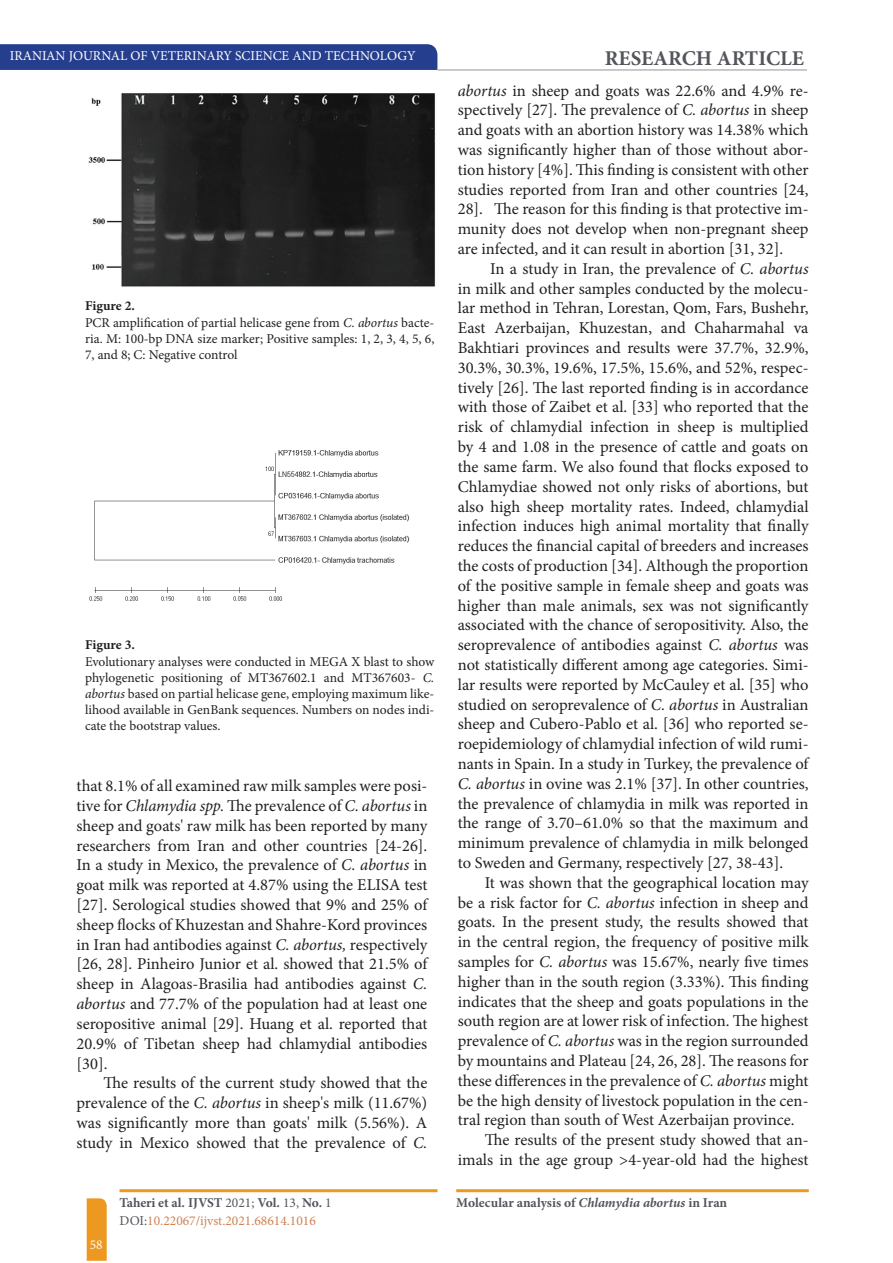
<style>
.page{position:relative;width:893px;height:1263px;background:#fff}
.page>*{position:absolute;margin:0;border:0;box-sizing:border-box;transform-origin:0 0}
.t1{font:700 21px "Minion Pro";color:#53555c}
.t2{font:16.5px/19.8px "Minion Pro";color:#231f20;text-align:justify}
.t3{font:13.5px/16.2px "Minion Pro";color:#231f20}
.t4{font:13.5px/18px "Minion Pro";color:#ce8253}
.t5{font:13.5px "Minion Pro";color:#fff}
.t6{font:700 13.5px "Minion Pro";color:#53555c}
.t7{font:700 13.5px "Minion Pro";color:#231f20}
.s1{font-weight:700}
.s2{font-style:italic}
.s3{font-weight:700;color:#53555c}
.s4{color:#53555c}
</style>
<div class="page">
<svg style="left:0;top:44px;width:438px;height:26px;background:#27418f"></svg>
<hr style="left:437px;top:69px;width:370px;height:2px;background:#b6b8b9">
<svg style="left:87px;top:1198px;width:20px;height:63px"></svg>
<hr style="left:120px;top:1189px;width:317px;height:3px;background:#ec9821">
<hr style="left:456px;top:1189px;width:353px;height:3px;background:#ec9821">
<img style="left:88px;top:93px;width:348px;height:194px">
<img style="left:89px;top:450px;width:321px;height:151px">
<p class="t5" style="left:10px;top:47px;width:407px">IRANIAN JOURNAL OF VETERINARY SCIENCE AND TECHNOLOGY</p>
<p class="t1" style="left:605px;top:43px;width:201px">RESEARCH ARTICLE</p>
<p class="t3" style="left:85px;top:298px;width:351px"><span class="s1">Figure 2.<br></span>PCR amplification of partial helicase gene from <span class="s2">C. abortus</span> bacte&shy;ria. M: 100-bp DNA size marker; Positive samples: 1, 2, 3, 4, 5, 6, 7, and 8; C: Negative control</p>
<p class="t7" style="left:85px;top:636px;width:51px">Figure 3.</p>
<p class="t3" style="left:85px;top:653px;width:351px;text-align:justify">Evolutionary analyses were conducted in MEGA X blast to show phylogenetic positioning of MT367602.1 and MT367603- <span class="s2">C. abortus</span> based on partial helicase gene, employing maximum like&shy;lihood available in GenBank sequences. Numbers on nodes indi&shy;cate the bootstrap values.</p>
<p class="t2" style="left:77px;top:776px;width:352px">that 8.1% of all examined raw milk samples were posi&shy;tive for <span class="s2">Chlamydia spp.</span> The prevalence of <span class="s2">C. abortus</span> in sheep and goats' raw milk has been reported by many researchers from Iran and other countries [24-26].<br>In a study in Mexico, the prevalence of <span class="s2">C. abortus</span> in goat milk was reported at 4.87% using the ELISA test [27]. Serological studies showed that 9% and 25% of sheep flocks of Khuzestan and Shahre-Kord provinces in Iran had antibodies against <span class="s2">C. abortus,</span> respectively [26, 28]. Pinheiro Junior et al. showed that 21.5% of sheep in Alagoas-Brasilia had antibodies against <span class="s2">C. abortus</span> and 77.7% of the population had at least one seropositive animal [29]. Huang et al. reported that 20.9% of Tibetan sheep had chlamydial antibodies [30].</p>
<p class="t2" style="left:77px;top:1073px;width:352px;text-indent:27px">The results of the current study showed that the prevalence of the <span class="s2">C. abortus</span> in sheep's milk (11.67%) was significantly more than goats' milk (5.56%). A study in Mexico showed that the prevalence of <span class="s2">C.</span></p>
<p class="t2" style="left:458px;top:81px;width:352px"><span class="s2">abortus</span> in sheep and goats was 22.6% and 4.9% re&shy;spectively [27]. The prevalence of <span class="s2">C. abortus</span> in sheep and goats with an abortion history was 14.38% which was significantly higher than of those without abor&shy;tion history [4%]. This finding is consistent with other studies reported from Iran and other countries [24, 28]. The reason for this finding is that protective im&shy;munity does not develop when non-pregnant sheep are infected, and it can result in abortion [31, 32].</p>
<p class="t2" style="left:458px;top:259px;width:352px;text-indent:32px">In a study in Iran, the prevalence of <span class="s2">C. abortus </span>in milk and other samples conducted by the molecu&shy;lar method in Tehran, Lorestan, Qom, Fars, Bushehr, East Azerbaijan, Khuzestan, and Chaharmahal va Bakhtiari provinces and results were 37.7%, 32.9%, 30.3%, 30.3%, 19.6%, 17.5%, 15.6%, and 52%, respec&shy;tively [26]. The last reported finding is in accordance with those of Zaibet et al. [33] who reported that the risk of chlamydial infection in sheep is multiplied by 4 and 1.08 in the presence of cattle and goats on the same farm. We also found that flocks exposed to Chlamydiae showed not only risks of abortions, but also high sheep mortality rates. Indeed, chlamydial infection induces high animal mortality that finally reduces the financial capital of breeders and increases the costs of production [34]. Although the proportion of the positive sample in female sheep and goats was higher than male animals, sex was not significantly associated with the chance of seropositivity. Also, the seroprevalence of antibodies against <span class="s2">C. abortus</span> was not statistically different among age categories. Simi&shy;lar results were reported by McCauley et al. [35] who studied on seroprevalence of <span class="s2">C. abortus</span> in Australian sheep and Cubero-Pablo et al. [36] who reported se&shy;roepidemiology of chlamydial infection of wild rumi&shy;nants in Spain. In a study in Turkey, the prevalence of <span class="s2">C. abortus</span> in ovine was 2.1% [37]. In other countries, the prevalence of chlamydia in milk was reported in the range of 3.70–61.0% so that the maximum and minimum prevalence of chlamydia in milk belonged to Sweden and Germany, respectively [27, 38-43].</p>
<p class="t2" style="left:485px;top:873px;width:325px">It was shown that the geographical location may</p>
<p class="t2" style="left:458px;top:892px;width:352px">be a risk factor for <span class="s2">C. abortus</span> infection in sheep and</p>
<p class="t2" style="left:458px;top:912px;width:352px">goats. In the present study, the results showed that</p>
<p class="t2" style="left:458px;top:932px;width:352px">in the central region, the frequency of positive milk</p>
<p class="t2" style="left:458px;top:952px;width:352px">samples for <span class="s2">C. abortus</span> was 15.67%, nearly five times</p>
<p class="t2" style="left:458px;top:972px;width:352px">higher than in the south region (3.33%). This finding</p>
<p class="t2" style="left:458px;top:991px;width:352px">indicates that the sheep and goats populations in the</p>
<p class="t2" style="left:458px;top:1011px;width:352px">south region are at lower risk of infection. The highest</p>
<p class="t2" style="left:458px;top:1031px;width:352px">prevalence of <span class="s2">C. abortus</span> was in the region surrounded</p>
<p class="t2" style="left:458px;top:1051px;width:352px">by mountains and Plateau [24, 26, 28]. The reasons for</p>
<p class="t2" style="left:458px;top:1071px;width:352px">these differences in the prevalence of <span class="s2">C. abortus</span> might</p>
<p class="t2" style="left:458px;top:1090px;width:352px">be the high density of livestock population in the cen-</p>
<p class="t2" style="left:458px;top:1110px;width:338px">tral region than south of West Azerbaijan province.</p>
<p class="t2" style="left:485px;top:1130px;width:325px">The results of the present study showed that an-</p>
<p class="t2" style="left:458px;top:1150px;width:352px">imals in the age group &gt;4-year-old had the highest</p>
<p class="t5" style="left:90px;top:1235px;width:14px">58</p>
<p class="t4" style="left:120px;top:1194px;width:213px"><span class="s3">Taheri et al. IJVST</span> <span class="s4">2021;</span> <span class="s3">Vol.</span> <span class="s4">13,</span> <span class="s3">No.</span> <span class="s4">1<br>DOI:</span>10.22067/ijvst.2021.68614.1016</p>
<p class="t6" style="left:456px;top:1193px;width:272px">Molecular analysis of <span class="s2">Chlamydia abortus</span> in Iran</p>
</div>
